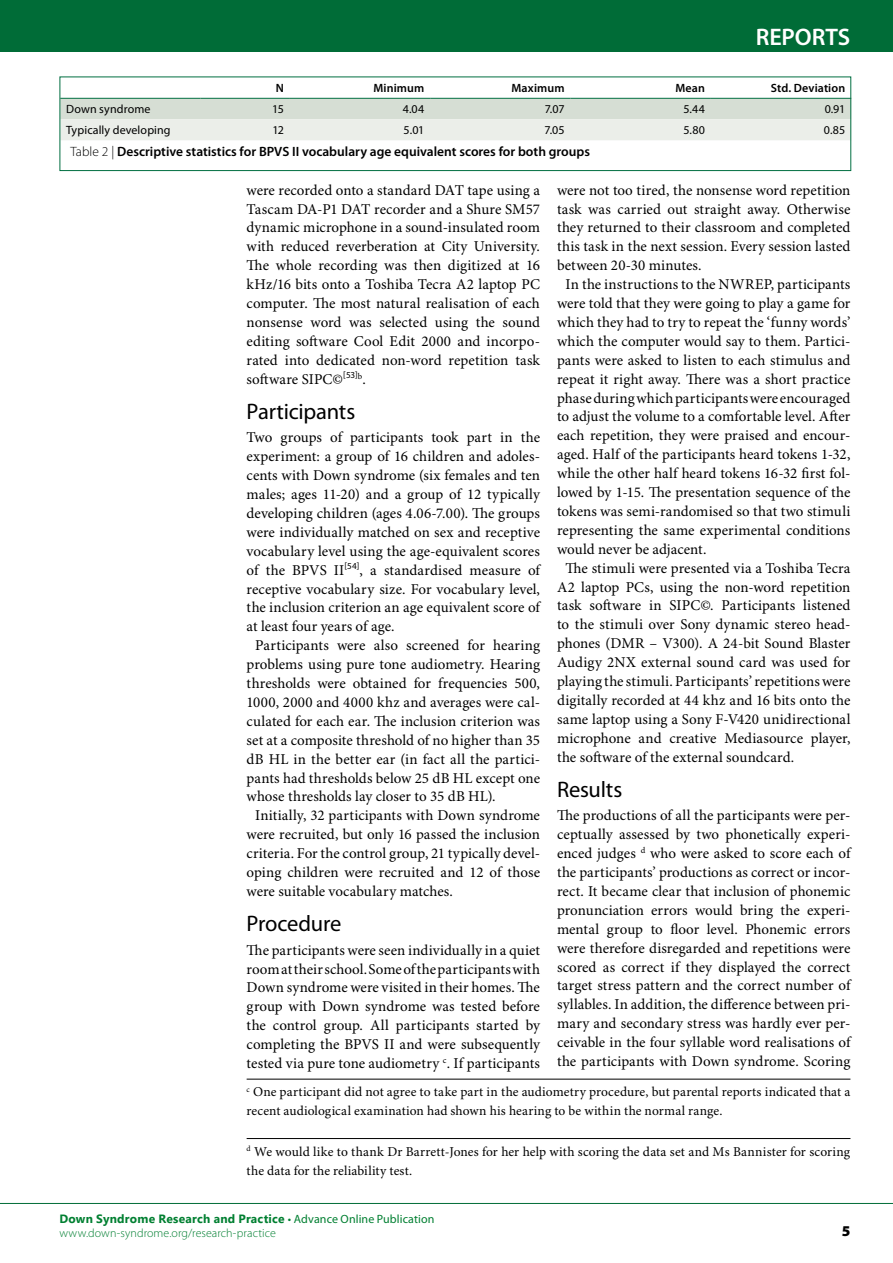
<style>
.page{position:relative;width:893px;height:1263px;background:#fff}
.page>*{position:absolute;margin:0;border:0;box-sizing:border-box;transform-origin:0 0}
.t1{font:600 24px "Myriad Pro";color:#fff}
.t2{font:22.5px "Myriad Pro";letter-spacing:-.01em;color:#000}
.t3{font:15px/18.9px "Minion Pro";letter-spacing:.005em;color:#000;text-align:justify}
.t4{font:900 15px "Myriad Pro";color:#000}
.t5{font:13.5px/18.9px "Minion Pro";letter-spacing:.01em;color:#000}
.t6{font:600 13.5px "Myriad Pro";color:#000}
.t7{font:12px "Myriad Pro";letter-spacing:.01em;color:#000}
.t8{font:700 12px "Segoe UI";letter-spacing:.015em;color:#007f31}
.t9{font:300 12px "Myriad Pro";letter-spacing:.01em;color:#007f31}
.t10{font:600 12px "Myriad Pro";letter-spacing:.01em;color:#000}
.s1{font-weight:300}
.s2{font-family:"Myriad Pro";font-weight:400}
</style>
<div class="page">
<div style="left:0;top:0;width:893px;height:51px;background:#006c37"></div>
<hr style="left:0;top:1203px;width:893px;height:1px;background:#006c37">
<hr style="left:247px;top:1079px;width:603px;height:1px;background:#000">
<hr style="left:247px;top:1138px;width:603px;height:1px;background:#000">
<svg style="left:62px;top:99px;width:787px;height:41px;background:#e0e6de"></svg>
<hr style="left:60px;top:98px;width:141px;height:1px;background:#006e41">
<hr style="left:201px;top:98px;width:89px;height:1px;background:#006e41">
<hr style="left:290px;top:98px;width:140px;height:1px;background:#006e41">
<hr style="left:430px;top:98px;width:141px;height:1px;background:#006e41">
<hr style="left:571px;top:98px;width:140px;height:1px;background:#006e41">
<hr style="left:711px;top:98px;width:140px;height:1px;background:#006e41">
<div style="left:60px;top:77px;width:791px;height:94px;border:1px solid #006e41"></div>
<h1 class="t1" style="left:756px;top:24px;width:96px">REPORTS</h1>
<p class="t10" style="left:276px;top:82px;width:10px">N</p>
<p class="t10" style="left:373px;top:82px;width:52px">Minimum</p>
<p class="t10" style="left:511px;top:82px;width:55px">Maximum</p>
<p class="t10" style="left:675px;top:82px;width:31px">Mean</p>
<p class="t10" style="left:771px;top:82px;width:76px">Std. Deviation</p>
<p class="t7" style="left:66px;top:103px;width:86px">Down syndrome</p>
<p class="t7" style="left:272px;top:103px;width:13px">15</p>
<p class="t7" style="left:403px;top:103px;width:23px">4.04</p>
<p class="t7" style="left:545px;top:103px;width:21px">7.07</p>
<p class="t7" style="left:683px;top:103px;width:23px">5.44</p>
<p class="t7" style="left:825px;top:103px;width:22px">0.91</p>
<p class="t7" style="left:66px;top:124px;width:106px">Typically developing</p>
<p class="t7" style="left:272px;top:124px;width:13px">12</p>
<p class="t7" style="left:404px;top:124px;width:22px">5.01</p>
<p class="t7" style="left:544px;top:124px;width:22px">7.05</p>
<p class="t7" style="left:683px;top:124px;width:23px">5.80</p>
<p class="t7" style="left:824px;top:124px;width:23px">0.85</p>
<p class="t6" style="left:71px;top:144px;width:521px"><span class="s1">Table 2 |</span> Descriptive statistics for BPVS II vocabulary age equivalent scores for both groups</p>
<p class="t3" style="left:557px;top:181px;width:295px">were not too tired, the nonsense word repetition</p>
<p class="t3" style="left:557px;top:200px;width:295px">task was carried out straight away. Otherwise</p>
<p class="t3" style="left:557px;top:219px;width:295px">they returned to their classroom and completed</p>
<p class="t3" style="left:557px;top:238px;width:295px">this task in the next session. Every session lasted</p>
<p class="t3" style="left:557px;top:257px;width:146px">between 20-30 minutes.</p>
<p class="t3" style="left:566px;top:275px;width:286px">In the instructions to the NWREP, participants</p>
<p class="t3" style="left:557px;top:294px;width:295px">were told that they were going to play a game for</p>
<p class="t3" style="left:557px;top:313px;width:295px">which they had to try to repeat the ‘funny words’</p>
<p class="t3" style="left:557px;top:332px;width:295px">which the computer would say to them. Partici-</p>
<p class="t3" style="left:557px;top:351px;width:295px">pants were asked to listen to each stimulus and</p>
<p class="t3" style="left:557px;top:370px;width:295px">repeat it right away. There was a short practice</p>
<p class="t3" style="left:557px;top:389px;width:295px">phase during which participants were encouraged</p>
<p class="t3" style="left:557px;top:408px;width:295px">to adjust the volume to a comfortable level. After</p>
<p class="t3" style="left:557px;top:427px;width:295px">each repetition, they were praised and encour-</p>
<p class="t3" style="left:557px;top:446px;width:295px">aged. Half of the participants heard tokens 1-32,</p>
<p class="t3" style="left:557px;top:464px;width:295px">while the other half heard tokens 16-32 first fol-</p>
<p class="t3" style="left:557px;top:483px;width:295px">lowed by 1-15. The presentation sequence of the</p>
<p class="t3" style="left:557px;top:502px;width:295px">tokens was semi-randomised so that two stimuli</p>
<p class="t3" style="left:557px;top:521px;width:295px">representing the same experimental conditions</p>
<p class="t3" style="left:557px;top:540px;width:151px">would never be adjacent.</p>
<p class="t3" style="left:566px;top:559px;width:286px">The stimuli were presented via a Toshiba Tecra</p>
<p class="t3" style="left:557px;top:578px;width:295px">A2 laptop PCs, using the non-word repetition</p>
<p class="t3" style="left:557px;top:597px;width:295px">task software in SIPC©. Participants listened</p>
<p class="t3" style="left:557px;top:616px;width:295px">to the stimuli over Sony dynamic stereo head-</p>
<p class="t3" style="left:557px;top:635px;width:295px">phones (DMR – V300). A 24-bit Sound Blaster</p>
<p class="t3" style="left:557px;top:653px;width:295px">Audigy 2NX external sound card was used for</p>
<p class="t3" style="left:557px;top:672px;width:295px">playing the stimuli. Participants’ repetitions were</p>
<p class="t3" style="left:557px;top:691px;width:295px">digitally recorded at 44 khz and 16 bits onto the</p>
<p class="t3" style="left:557px;top:710px;width:295px">same laptop using a Sony F-V420 unidirectional</p>
<p class="t3" style="left:557px;top:729px;width:295px">microphone and creative Mediasource player,</p>
<p class="t3" style="left:557px;top:748px;width:239px">the software of the external soundcard.</p>
<h2 class="t2" style="left:557px;top:777px;width:67px">Results</h2>
<p class="t3" style="left:557px;top:807px;width:295px">The productions of all the participants were per&shy;ceptually assessed by two phonetically experi&shy;enced judges <sup>d</sup> who were asked to score each of the participants’ productions as correct or incor&shy;rect. It became clear that inclusion of phonemic pronunciation errors would bring the experi&shy;mental group to floor level. Phonemic errors were therefore disregarded and repetitions were scored as correct if they displayed the correct target stress pattern and the correct number of syllables. In addition, the difference between pri&shy;mary and secondary stress was hardly ever per&shy;ceivable in the four syllable word realisations of the participants with Down syndrome. Scoring</p>
<p class="t5" style="left:247px;top:1083px;width:605px"><sup>c</sup> One participant did not agree to take part in the audiometry procedure, but parental reports indicated that a recent audiological examination had shown his hearing to be within the normal range.</p>
<p class="t5" style="left:247px;top:1142px;width:605px"><sup>d</sup> We would like to thank Dr Barrett-Jones for her help with scoring the data set and Ms Bannister for scoring the data for the reliability test.</p>
<p class="t3" style="left:247px;top:181px;width:295px">were recorded onto a standard DAT tape using a Tascam DA-P1 DAT recorder and a Shure SM57 dynamic microphone in a sound-insulated room with reduced reverberation at City University.<br>The whole recording was then digitized at 16 kHz/16 bits onto a Toshiba Tecra A2 laptop PC computer. The most natural realisation of each nonsense word was selected using the sound editing software Cool Edit 2000 and incorpo&shy;rated into dedicated non-word repetition task software SIPC©<sup>[53]</sup><sup>b</sup>.</p>
<h2 class="t2" style="left:247px;top:399px;width:110px">Participants</h2>
<p class="t3" style="left:247px;top:429px;width:295px">Two groups of participants took part in the</p>
<p class="t3" style="left:247px;top:448px;width:295px">experiment: a group of 16 children and adoles-</p>
<p class="t3" style="left:247px;top:466px;width:295px">cents with Down syndrome (six females and ten</p>
<p class="t3" style="left:247px;top:485px;width:295px">males; ages 11-20) and a group of 12 typically</p>
<p class="t3" style="left:247px;top:504px;width:295px">developing children (ages 4.06-7.00). The groups</p>
<p class="t3" style="left:247px;top:523px;width:295px">were individually matched on sex and receptive</p>
<p class="t3" style="left:247px;top:542px;width:295px">vocabulary level using the age-equivalent scores</p>
<p class="t3" style="left:247px;top:561px;width:295px">of the BPVS II<sup>[54]</sup>, a standardised measure of</p>
<p class="t3" style="left:247px;top:580px;width:295px">receptive vocabulary size. For vocabulary level,</p>
<p class="t3" style="left:247px;top:599px;width:295px">the inclusion criterion an age equivalent score of</p>
<p class="t3" style="left:247px;top:618px;width:149px">at least four years of age.</p>
<p class="t3" style="left:255px;top:637px;width:286px">Participants were also screened for hearing</p>
<p class="t3" style="left:247px;top:655px;width:295px">problems using pure tone audiometry. Hearing</p>
<p class="t3" style="left:247px;top:674px;width:295px">thresholds were obtained for frequencies 500,</p>
<p class="t3" style="left:247px;top:693px;width:295px">1000, 2000 and 4000 khz and averages were cal-</p>
<p class="t3" style="left:247px;top:712px;width:295px">culated for each ear. The inclusion criterion was</p>
<p class="t3" style="left:247px;top:731px;width:295px">set at a composite threshold of no higher than 35</p>
<p class="t3" style="left:247px;top:750px;width:295px">dB HL in the better ear (in fact all the partici-</p>
<p class="t3" style="left:247px;top:769px;width:295px">pants had thresholds below 25 dB HL except one</p>
<p class="t3" style="left:247px;top:788px;width:250px">whose thresholds lay closer to 35 dB HL).</p>
<p class="t3" style="left:255px;top:807px;width:286px">Initially, 32 participants with Down syndrome</p>
<p class="t3" style="left:247px;top:826px;width:295px">were recruited, but only 16 passed the inclusion</p>
<p class="t3" style="left:247px;top:844px;width:295px">criteria. For the control group, 21 typically devel-</p>
<p class="t3" style="left:247px;top:863px;width:295px">oping children were recruited and 12 of those</p>
<p class="t3" style="left:247px;top:882px;width:208px">were suitable vocabulary matches.</p>
<h2 class="t2" style="left:247px;top:912px;width:96px">Procedure</h2>
<p class="t3" style="left:247px;top:941px;width:295px">The participants were seen individually in a quiet room at their school. Some of the participants with Down syndrome were visited in their homes. The group with Down syndrome was tested before the control group. All participants started by completing the BPVS II and were subsequently tested via pure tone audiometry <sup>c</sup>. If participants</p>
<p class="t8" style="left:60px;top:1210px;width:376px">Down Syndrome Research and Practice <span class="s2">• Advance Online Publication</span></p>
<p class="t9" style="left:60px;top:1226px;width:218px">www.down-syndrome.org/research-practice</p>
<p class="t4" style="left:842px;top:1222px;width:10px">5</p>
</div>
